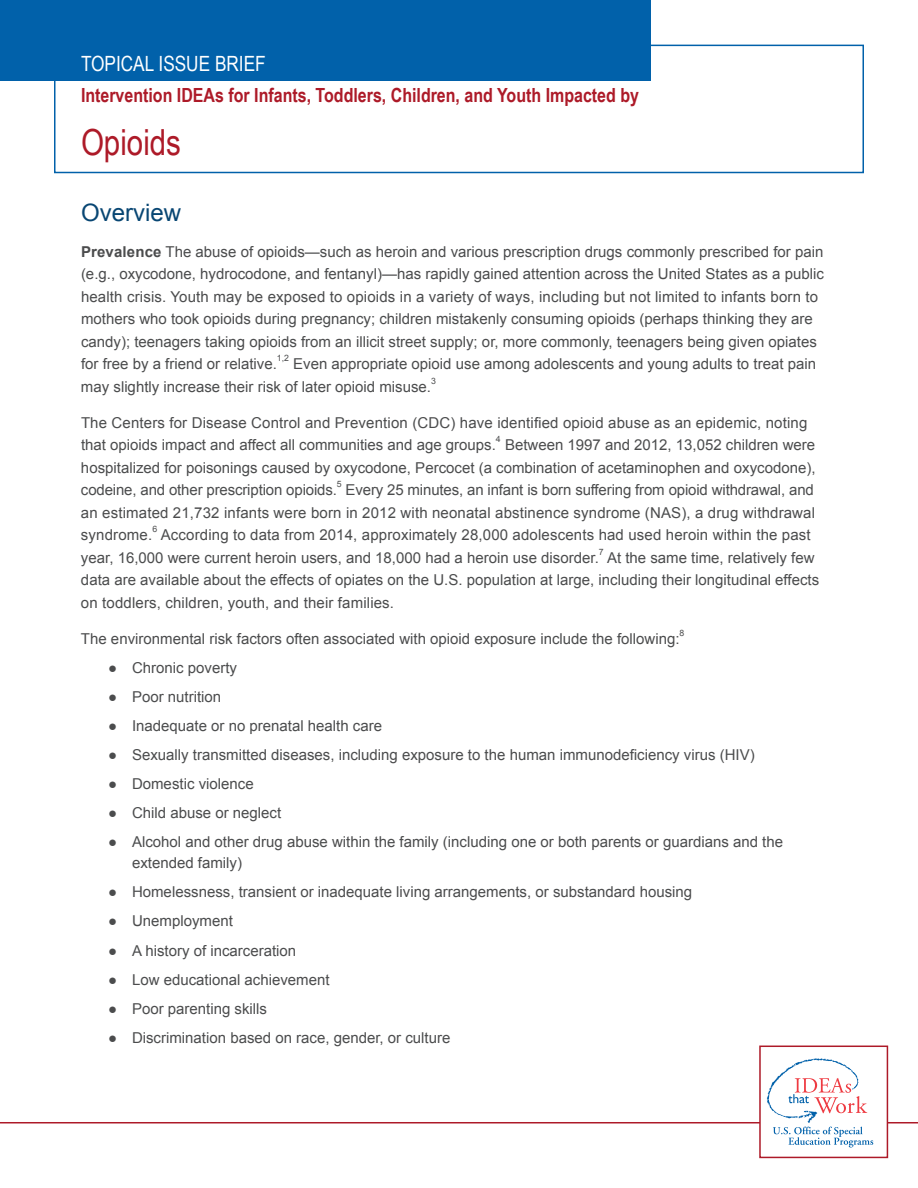
<style>
.page{position:relative;width:918px;height:1188px;background:#fff}
.page>*{position:absolute;margin:0;border:0;box-sizing:border-box;transform-origin:0 0}
.t1{font:36px "Arial Narrow";color:#ad1a28}
.t2{font:24px "Arial";color:#084673}
.t3{font:21px "Arial Narrow";color:#fff}
.t4{font:700 19.5px "Arial Narrow";color:#ad1a28}
.t5{font:15px/22.5px "Arial";color:#4b4c4d}
.t6{font:8.7px "Arial";color:#4b4c4d}
.s1{font-weight:700}
</style>
<div class="page">
<hr style="left:0;top:1122px;width:918px;height:1px;background:#ad1a28">
<div style="left:759px;top:1046px;width:129px;height:112px;background:#fff;border:2px solid #ad1a28"></div>
<div style="left:0;top:0;width:650px;height:81px;background:#0161aa"></div>
<svg style="left:767px;top:1058px;width:106px;height:89px"></svg>
<div style="left:54px;top:45px;width:810px;height:128px;border:2px solid #0161aa"></div>
<p class="t3" style="left:81px;top:49px;width:186px">TOPICAL ISSUE BRIEF</p>
<h1 class="t4" style="left:81px;top:80px;width:560px">Intervention IDEAs for Infants, Toddlers, Children, and Youth Impacted by</h1>
<h1 class="t1" style="left:81px;top:116px;width:102px">Opioids</h1>
<h2 class="t2" style="left:81px;top:196px;width:102px">Overview</h2>
<p class="t5" style="left:81px;top:240px;width:744px"><span class="s1">Prevalence</span> The abuse of opioids—such as heroin and various prescription drugs commonly prescribed for pain (e.g., oxycodone, hydrocodone, and fentanyl)—has rapidly gained attention across the United States as a public health crisis. Youth may be exposed to opioids in a variety of ways, including but not limited to infants born to mothers who took opioids during pregnancy; children mistakenly consuming opioids (perhaps thinking they are candy); teenagers taking opioids from an illicit street supply; or, more commonly, teenagers being given opiates for free by a friend or relative.</p>
<p class="t6" style="left:277px;top:352px;width:14px">1,2</p>
<p class="t5" style="left:81px;top:353px;width:737px;text-indent:212px">Even appropriate opioid use among adolescents and young adults to treat pain may slightly increase their risk of later opioid misuse.</p>
<p class="t6" style="left:431px;top:375px;width:6px">3</p>
<p class="t5" style="left:81px;top:411px;width:728px">The Centers for Disease Control and Prevention (CDC) have identified opioid abuse as an epidemic, noting that opioids impact and affect all communities and age groups.</p>
<p class="t6" style="left:496px;top:433px;width:6px">4</p>
<p class="t5" style="left:81px;top:434px;width:736px;text-align:justify;text-indent:424px">Between 1997 and 2012, 13,052 children were hospitalized for poisonings caused by oxycodone, Percocet (a combination of acetaminophen and oxycodone), codeine, and other prescription opioids.</p>
<p class="t6" style="left:337px;top:478px;width:6px">5</p>
<p class="t5" style="left:81px;top:479px;width:736px;text-align:justify;text-indent:265px">Every 25 minutes, an infant is born suffering from opioid withdrawal, and an estimated 21,732 infants were born in 2012 with neonatal abstinence syndrome (NAS), a drug withdrawal syndrome.</p>
<p class="t6" style="left:152px;top:523px;width:6px">6</p>
<p class="t5" style="left:81px;top:524px;width:731px;text-indent:80px">According to data from 2014, approximately 28,000 adolescents had used heroin within the past year, 16,000 were current heroin users, and 18,000 had a heroin use disorder.</p>
<p class="t6" style="left:599px;top:546px;width:6px">7</p>
<p class="t5" style="left:81px;top:546px;width:740px;text-indent:526px">At the same time, relatively few data are available about the effects of opiates on the U.S. population at large, including their longitudinal effects on toddlers, children, youth, and their families.</p>
<p class="t5" style="left:81px;top:627px;width:600px">The environmental risk factors often associated with opioid exposure include the following:</p>
<p class="t6" style="left:680px;top:627px;width:6px">8</p>
<p class="t5" style="left:108px;top:656px;width:131px">● Chronic poverty</p>
<p class="t5" style="left:108px;top:685px;width:115px">● Poor nutrition</p>
<p class="t5" style="left:108px;top:714px;width:276px">● Inadequate or no prenatal health care</p>
<p class="t5" style="left:108px;top:744px;width:648px">● Sexually transmitted diseases, including exposure to the human immunodeficiency virus (HIV)</p>
<p class="t5" style="left:108px;top:773px;width:147px">● Domestic violence</p>
<p class="t5" style="left:108px;top:802px;width:175px">● Child abuse or neglect</p>
<p class="t5" style="left:132px;top:832px;width:653px;line-height:21px;text-indent:-24px">● Alcohol and other drug abuse within the family (including one or both parents or guardians and the extended family)</p>
<p class="t5" style="left:108px;top:881px;width:586px">● Homelessness, transient or inadequate living arrangements, or substandard housing</p>
<p class="t5" style="left:108px;top:910px;width:126px">● Unemployment</p>
<p class="t5" style="left:108px;top:939px;width:190px">● A history of incarceration</p>
<p class="t5" style="left:108px;top:968px;width:223px">● Low educational achievement</p>
<p class="t5" style="left:108px;top:997px;width:161px">● Poor parenting skills</p>
<p class="t5" style="left:108px;top:1026px;width:344px">● Discrimination based on race, gender, or culture</p>
</div>
